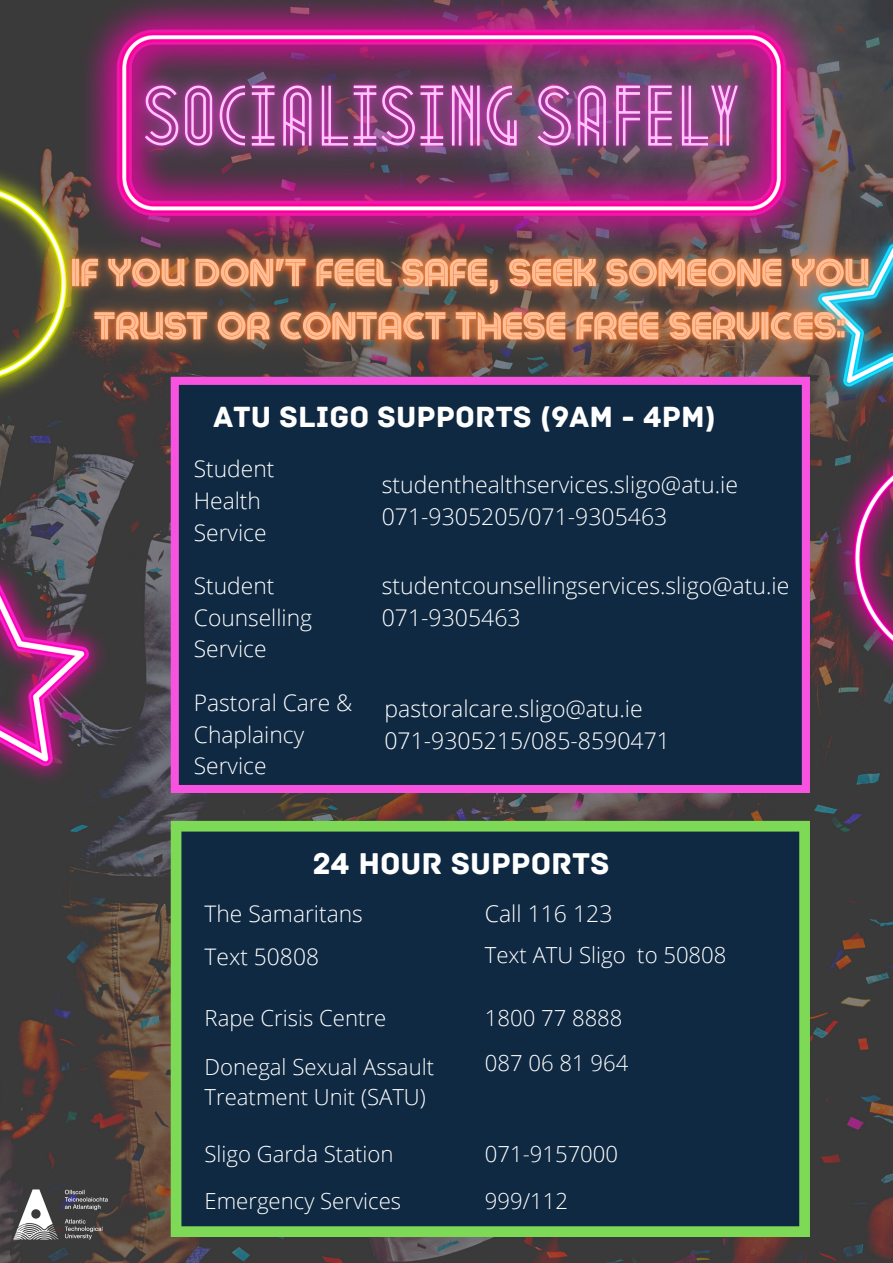
<style>
.page{position:relative;width:893px;height:1263px;background:#fff}
.page>*{position:absolute;margin:0;border:0;box-sizing:border-box;transform-origin:0 0}
.t1{font:31.65px "Archive";color:#fff}
.t2{font:30.75px "Archive";color:#fff}
.t3{font:300 23.02px "Open Sans";color:#fff}
.t4{font:300 22.8px/31.5px "Open Sans";color:#fff}
.t5{font:300 22.12px/30.4px "Open Sans";color:#fff}
</style>
<div class="page">
<img style="left:0;top:0;width:893px;height:1263px">
<img style="left:0;top:558px;width:111px;height:229px">
<img style="left:0;top:163px;width:89px;height:240px">
<img style="left:829px;top:421px;width:64px;height:274px">
<div style="left:171px;top:387px;width:639px;height:406px;background:#0f2942"></div>
<svg style="left:171px;top:821px;width:639px;height:416px;background:#183743"></svg>
<img style="left:801px;top:387px;width:92px;height:17px">
<img style="left:0;top:1140px;width:164px;height:123px">
<img style="left:55px;top:0;width:778px;height:212px">
<img style="left:32px;top:212px;width:861px;height:175px">
<p class="t2" style="left:213px;top:399px;width:504px">ATU SLIGO SUPPORTS (9AM - 4PM)</p>
<p class="t4" style="left:194px;top:453px;width:82px">Student</p>
<p class="t4" style="left:194px;top:484px;width:74px">Health<br>Service</p>
<p class="t4" style="left:194px;top:570px;width:82px">Student</p>
<p class="t4" style="left:194px;top:601px;width:120px">Counselling</p>
<p class="t4" style="left:194px;top:633px;width:74px">Service</p>
<p class="t4" style="left:194px;top:687px;width:160px">Pastoral Care &amp;</p>
<p class="t4" style="left:194px;top:718px;width:112px">Chaplaincy<br>Service</p>
<p class="t3" style="left:382px;top:469px;width:358px">studenthealthservices.sligo@atu.ie</p>
<p class="t3" style="left:382px;top:501px;width:287px">071-9305205/071-9305463</p>
<p class="t3" style="left:382px;top:569px;width:409px">studentcounsellingservices.sligo@atu.ie</p>
<p class="t3" style="left:382px;top:601px;width:140px">071-9305463</p>
<p class="t3" style="left:384px;top:692px;width:260px">pastoralcare.sligo@atu.ie</p>
<p class="t3" style="left:384px;top:724px;width:287px">071-9305215/085-8590471</p>
<p class="t1" style="left:313px;top:845px;width:298px">24 HOUR SUPPORTS</p>
<p class="t4" style="left:205px;top:897px;width:160px">The Samaritans</p>
<p class="t3" style="left:485px;top:897px;width:129px">Call 116 123</p>
<p class="t4" style="left:205px;top:940px;width:116px">Text 50808</p>
<p class="t5" style="left:485px;top:939px;width:243px">Text ATU Sligo to 50808</p>
<p class="t5" style="left:205px;top:1002px;width:183px">Rape Crisis Centre</p>
<p class="t5" style="left:485px;top:1002px;width:139px">1800 77 8888</p>
<p class="t5" style="left:205px;top:1051px;width:231px">Donegal Sexual Assault<br>Treatment Unit (SATU)</p>
<p class="t5" style="left:485px;top:1047px;width:145px">087 06 81 964</p>
<p class="t5" style="left:205px;top:1138px;width:190px">Sligo Garda Station</p>
<p class="t5" style="left:485px;top:1138px;width:135px">071-9157000</p>
<p class="t5" style="left:205px;top:1185px;width:198px">Emergency Services</p>
<p class="t5" style="left:485px;top:1185px;width:85px">999/112</p>
</div>
